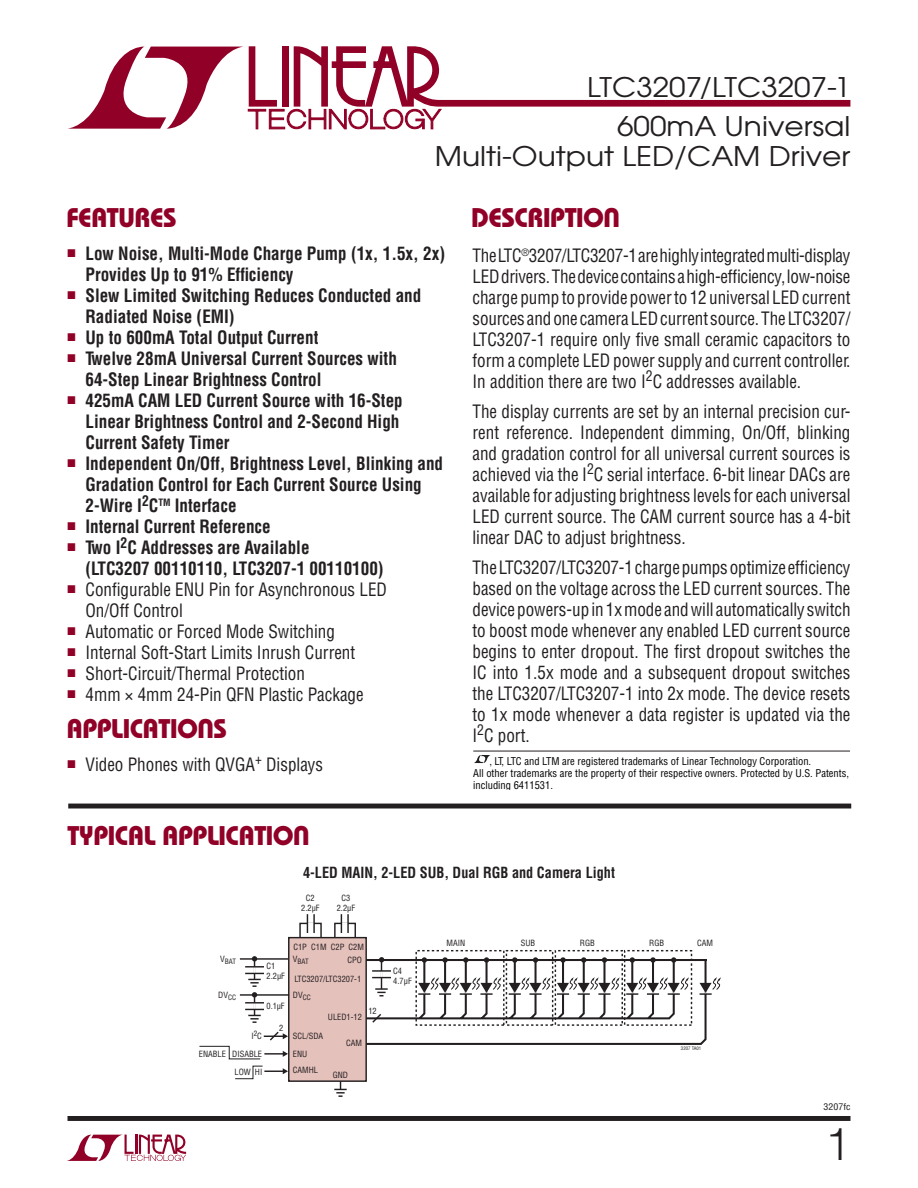
<style>
.page{position:relative;width:918px;height:1188px;background:#fff}
.page>*{position:absolute;margin:0;border:0;box-sizing:border-box;transform-origin:0 0}
.t1{font:300 45px "Helvetica";color:#231f20}
.t2{font:27px/30px "Avant Garde";color:#231f20;text-align:right;scale:1.1 1}
.t3{font:27px "Linear Bauhaus";letter-spacing:-.02em;color:#900027}
.t4{font:18px/21px "Linear Helv Cond";color:#231f20;text-align:justify;scale:.95 1}
.t5{font:700 18px/21px "Linear Helv Cond";color:#231f20;scale:.95 1}
.t6{font:700 15px "Linear Helv Cond";color:#231f20;scale:.95 1}
.t7{font:10.5px/12px "Linear Helv Cond";color:#000}
.t8{font:9px "Linear Helv Cond";color:#231f20;scale:1.1 1}
.t9{font:8.4px/10.1px "Linear Helv Cond";color:#231f20}
.t10{font:7.2px "Linear Helv Cond";letter-spacing:-.03em;color:#231f20}
.t11{font:4.8px "Linear Helv Cond";color:#231f20}
</style>
<div class="page">
<svg style="left:67px;top:1135px;width:119px;height:26px"></svg>
<div style="left:68px;top:1116px;width:782px;height:5px;background:#231f20"></div>
<svg style="left:68px;top:46px;width:782px;height:83px"></svg>
<svg style="left:199px;top:914px;width:522px;height:183px"></svg>
<div style="left:68px;top:804px;width:783px;height:5px;background:#231f20"></div>
<svg style="left:474px;top:755px;width:17px;height:8px"></svg>
<hr style="left:473px;top:751px;width:376px;height:1px;background:#231f20">
<h2 class="t2" style="left:587px;top:75px;width:241px">LTC3207/LTC3207-1</h2>
<h2 class="t3" style="left:67px;top:208px;width:112px">FEATURES</h2>
<h2 class="t2" style="left:435px;top:114px;width:379px">600mA Universal<br>Multi-Output LED/CAM Driver</h2>
<h2 class="t3" style="left:471px;top:208px;width:151px">DESCRIPTION</h2>
<p class="t5" style="left:86px;top:245px;width:380px;text-indent:-18px"><sup>■</sup> Low Noise, Multi-Mode Charge Pump (1x, 1.5x, 2x)<br>Provides Up to 91% Efficiency</p>
<p class="t5" style="left:86px;top:287px;width:355px;text-indent:-18px"><sup>■</sup> Slew Limited Switching Reduces Conducted and<br>Radiated Noise (EMI)</p>
<p class="t5" style="left:68px;top:329px;width:266px"><sup>■</sup> Up to 600mA Total Output Current</p>
<p class="t5" style="left:86px;top:350px;width:329px;text-indent:-18px"><sup>■</sup> Twelve 28mA Universal Current Sources with<br>64-Step Linear Brightness Control</p>
<p class="t5" style="left:86px;top:392px;width:336px;text-indent:-18px"><sup>■</sup> 425mA CAM LED Current Source with 16-Step<br>Linear Brightness Control and 2-Second High<br>Current Safety Timer</p>
<p class="t5" style="left:86px;top:455px;width:378px;text-indent:-18px"><sup>■</sup> Independent On/Off, Brightness Level, Blinking and<br>Gradation Control for Each Current Source Using<br>2-Wire I<sup>2</sup>C<sup>TM</sup> Interface</p>
<p class="t5" style="left:68px;top:518px;width:215px"><sup>■</sup> Internal Current Reference</p>
<p class="t5" style="left:86px;top:539px;width:315px;text-indent:-18px"><sup>■</sup> Two I<sup>2</sup>C Addresses are Available<br>(LTC3207 00110110, LTC3207-1 00110100)</p>
<p class="t4" style="left:86px;top:581px;width:319px;text-indent:-18px"><sup>■</sup> Configurable ENU Pin for Asynchronous LED<br>On/Off Control</p>
<p class="t4" style="left:68px;top:623px;width:283px"><sup>■</sup> Automatic or Forced Mode Switching</p>
<p class="t4" style="left:68px;top:644px;width:304px"><sup>■</sup> Internal Soft-Start Limits Inrush Current</p>
<p class="t4" style="left:68px;top:665px;width:252px"><sup>■</sup> Short-Circuit/Thermal Protection</p>
<p class="t4" style="left:68px;top:686px;width:313px"><sup>■</sup> 4mm × 4mm 24-Pin QFN Plastic Package</p>
<h2 class="t3" style="left:66px;top:719px;width:162px">APPLICATIONS</h2>
<p class="t4" style="left:472px;top:247px;width:399px">The LTC<sup>®</sup>3207/LTC3207-1 are highly integrated multi-display LED drivers. The device contains a high-efficiency, low-noise charge pump to provide power to 12 universal LED current sources and one camera LED current source. The LTC3207/ LTC3207-1 require only five small ceramic capacitors to form a complete LED power supply and current controller.<br>In addition there are two I<sup>2</sup>C addresses available.</p>
<p class="t4" style="left:473px;top:403px;width:399px">The display currents are set by an internal precision cur&shy;rent reference. Independent dimming, On/Off, blinking and gradation control for all universal current sources is achieved via the I<sup>2</sup>C serial interface. 6-bit linear DACs are available for adjusting brightness levels for each universal LED current source. The CAM current source has a 4-bit linear DAC to adjust brightness.</p>
<p class="t4" style="left:473px;top:559px;width:399px">The LTC3207/LTC3207-1 charge pumps optimize efficiency based on the voltage across the LED current sources. The device powers-up in 1x mode and will automatically switch to boost mode whenever any enabled LED current source begins to enter dropout. The first dropout switches the IC into 1.5x mode and a subsequent dropout switches the LTC3207/LTC3207-1 into 2x mode. The device resets to 1x mode whenever a data register is updated via the I<sup>2</sup>C port.</p>
<p class="t4" style="left:68px;top:756px;width:271px"><sup>■</sup> Video Phones with QVGA<sup>+</sup> Displays</p>
<p class="t7" style="left:473px;top:756px;width:377px;text-indent:16px">, LT, LTC and LTM are registered trademarks of Linear Technology Corporation.<br>All other trademarks are the property of their respective owners. Protected by U.S. Patents, including 6411531.</p>
<h2 class="t3" style="left:68px;top:826px;width:244px">TYPICAL APPLICATION</h2>
<p class="t6" style="left:303px;top:867px;width:330px">4-LED MAIN, 2-LED SUB, Dual RGB and Camera Light</p>
<p class="t9" style="left:301px;top:893px;width:20px;text-align:center">C2<br>2.2µF</p>
<p class="t9" style="left:337px;top:893px;width:20px;text-align:center">C3<br>2.2µF</p>
<p class="t9" style="left:293px;top:943px;width:72px">C1P C1M C2P C2M</p>
<p class="t10" style="left:220px;top:959px;width:17px"><sup>V</sup>BAT</p>
<p class="t10" style="left:293px;top:959px;width:17px"><sup>V</sup>BAT</p>
<p class="t9" style="left:348px;top:956px;width:16px">CPO</p>
<p class="t9" style="left:267px;top:962px;width:20px">C1<br>2.2µF</p>
<p class="t9" style="left:294px;top:975px;width:68px">LTC3207/LTC3207-1</p>
<p class="t9" style="left:218px;top:991px;width:19px">DV<sub>CC</sub></p>
<p class="t9" style="left:293px;top:991px;width:19px">DV<sub>CC</sub></p>
<p class="t9" style="left:267px;top:1002px;width:20px">0.1µF</p>
<p class="t9" style="left:279px;top:1024px;width:6px">2</p>
<p class="t9" style="left:368px;top:1007px;width:10px">12</p>
<p class="t9" style="left:328px;top:1013px;width:36px">ULED1-12</p>
<p class="t9" style="left:346px;top:1039px;width:17px">CAM</p>
<p class="t9" style="left:333px;top:1071px;width:17px">GND</p>
<p class="t9" style="left:251px;top:1032px;width:12px">I<sup>2</sup>C</p>
<p class="t9" style="left:293px;top:1029px;width:32px;line-height:17.1px">SCL/SDA<br>ENU<br>CAMHL</p>
<p class="t9" style="left:199px;top:1046px;width:65px;line-height:18px;text-align:right">ENABLE DISABLE<br>LOW HI</p>
<p class="t9" style="left:393px;top:967px;width:20px">C4<br>4.7µF</p>
<p class="t9" style="left:447px;top:939px;width:20px">MAIN</p>
<p class="t9" style="left:521px;top:939px;width:16px">SUB</p>
<p class="t9" style="left:697px;top:939px;width:17px">CAM</p>
<p class="t9" style="left:580px;top:939px;width:16px">RGB</p>
<p class="t9" style="left:649px;top:939px;width:16px">RGB</p>
<p class="t11" style="left:681px;top:1047px;width:22px">3207 TA01</p>
<p class="t8" style="left:824px;top:1104px;width:26px">3207fc</p>
<h1 class="t1" style="left:825px;top:1128px;width:27px">1</h1>
</div>
